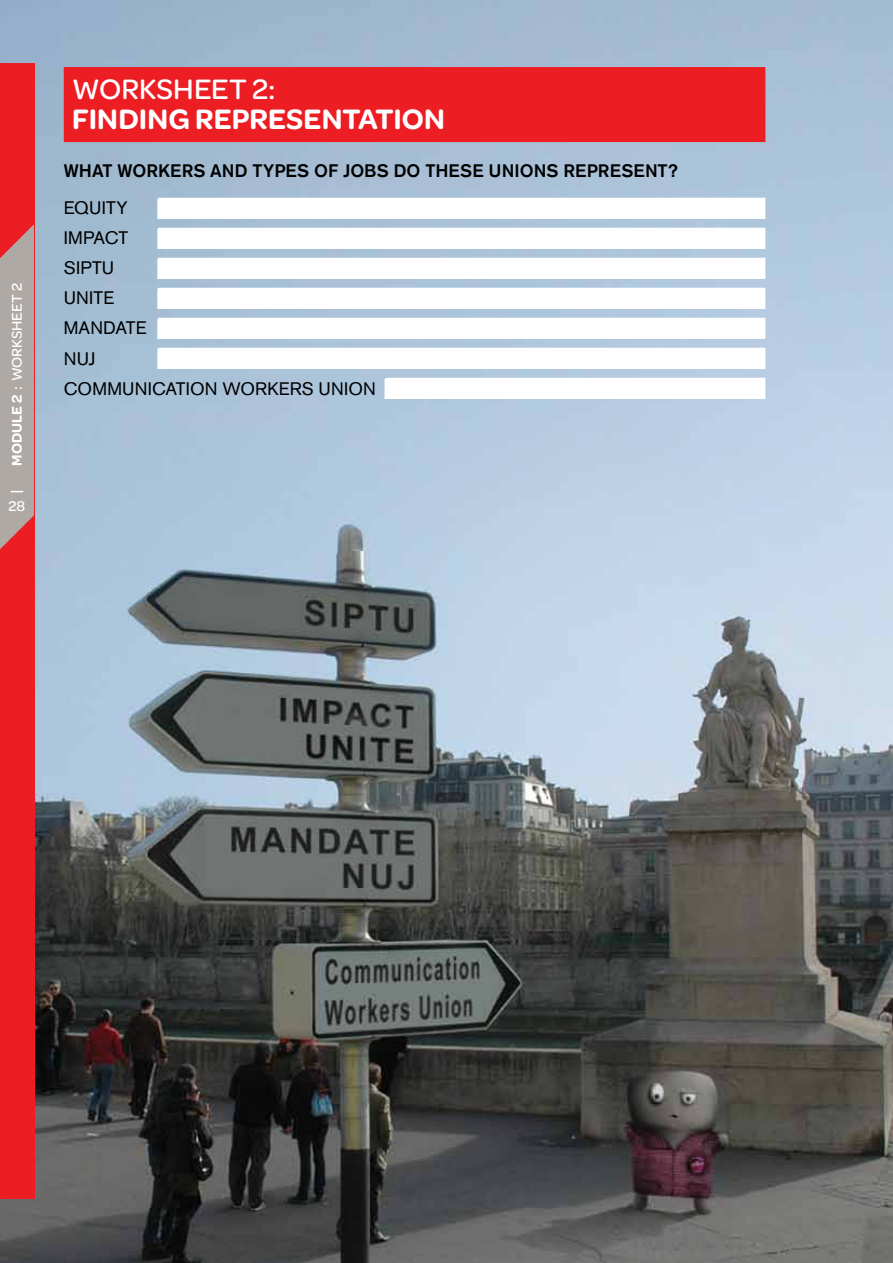
<style>
.page{position:relative;width:893px;height:1263px;background:#fff}
.page>*{position:absolute;margin:0;border:0;box-sizing:border-box;transform-origin:0 0}
.t1{font:600 30px "Omnes";letter-spacing:.005em;color:#fff}
.t2{font:500 30px "Omnes";color:#fff}
.t3{font:18px/30px "Akzidenz Grotesk BE";letter-spacing:.01em;color:#000}
.t4{font:500 18px "Akzidenz Grotesk BE";letter-spacing:.005em;color:#000}
.t5{font:500 15px "Omnes";color:#fff}
.s1{font-weight:600}
</style>
<div class="page">
<img style="left:0;top:0;width:893px;height:1263px">
<div style="left:0;top:64px;width:34px;height:1135px;background:#ed1d24"></div>
<svg style="left:0;top:224px;width:325px;height:325px;background:#aabcce"></svg>
<svg style="left:11px;top:491px;width:12px;height:1px"></svg>
<svg style="left:157px;top:198px;width:608px;height:21px"></svg>
<svg style="left:157px;top:228px;width:608px;height:21px"></svg>
<svg style="left:157px;top:258px;width:608px;height:21px"></svg>
<svg style="left:157px;top:288px;width:608px;height:21px"></svg>
<svg style="left:157px;top:318px;width:608px;height:21px"></svg>
<svg style="left:157px;top:348px;width:608px;height:21px"></svg>
<svg style="left:384px;top:378px;width:381px;height:21px"></svg>
<div style="left:64px;top:67px;width:701px;height:75px;background:#ed1d24"></div>
<p class="t5" style="left:8px;top:465px;width:184px;rotate:-90deg"><span class="s1">MODULE 2</span> : WORKSHEET 2</p>
<p class="t5" style="left:9px;top:497px;width:18px">28</p>
<h1 class="t2" style="left:72px;top:72px;width:47px">WORKSHEET</h1>
<h1 class="t2" style="left:252px;top:72px;width:25px">2:</h1>
<h1 class="t1" style="left:72px;top:102px;width:374px">FINDING REPRESENTATION</h1>
<p class="t4" style="left:64px;top:160px;width:616px">WHAT WORKERS AND TYPES OF JOBS DO THESE UNIONS REPRESENT?</p>
<p class="t3" style="left:64px;top:193px;width:84px">EQUITY<br>IMPACT<br>SIPTU<br>UNITE<br>MANDATE<br>NUJ<br>COMMUNICATI</p>
<p class="t3" style="left:190px;top:373px;width:184px">ON WORKERS UNION</p>
</div>
